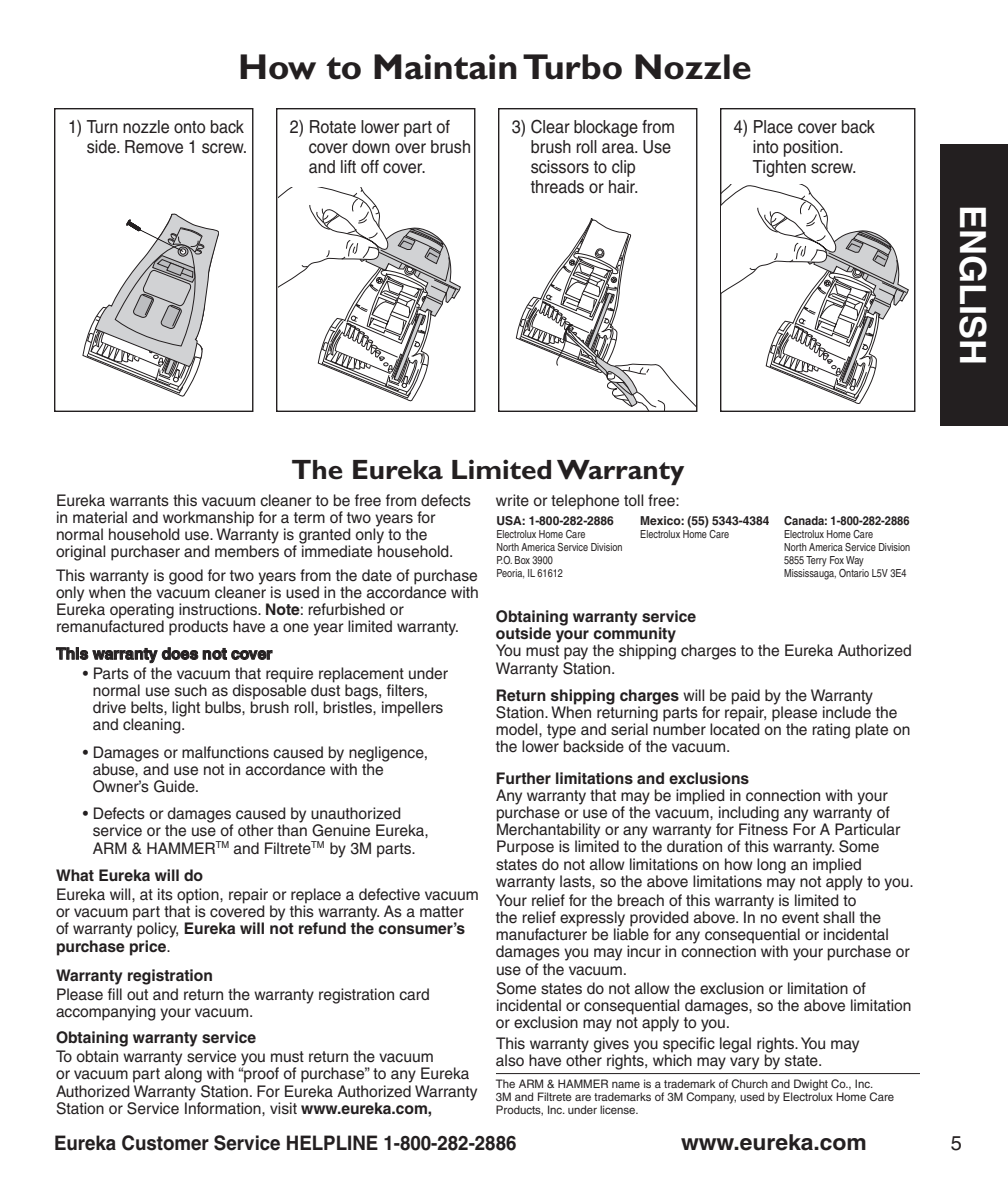
<style>
.page{position:relative;width:1008px;height:1188px;background:#fff}
.page>*{position:absolute;margin:0;border:0;box-sizing:border-box;transform-origin:0 0}
.t1{font:700 36px "Gill Sans";color:#231f20}
.t2{font:700 36px "Helvetica";color:#fff}
.t3{font:700 28px "Gill Sans";color:#231f20}
.t4{font:700 22px "Helvetica";color:#231f20;scale:1.04 1}
.t5{font:700 20px "Helvetica";color:#231f20;scale:.94 1}
.t6{font:20px "Helvetica";color:#231f20}
.t7{font:18px/20px "Helvetica";color:#231f20;scale:.9 1}
.t8{font:16px/17.2px "Helvetica";color:#231f20}
.t9{font:700 16px/17.2px "Helvetica";color:#231f20}
.t10{font:700 12.4px "Helvetica";color:#231f20}
.t11{font:700 12.4px "Helvetica";color:#231f20;scale:.9 1}
.t12{font:11.6px/13.2px "Helvetica";color:#231f20}
.t13{font:11px/13.2px "Helvetica";color:#231f20;scale:.82 1}
.s1{font-weight:700}
</style>
<div class="page">
<svg style="left:83px;top:214px;width:136px;height:182px"></svg>
<div style="left:54px;top:108px;width:199px;height:304px;border:1px solid #231f20"></div>
<svg style="left:516px;top:218px;width:179px;height:192px"></svg>
<div style="left:498px;top:108px;width:199px;height:304px;border:1px solid #231f20"></div>
<div style="left:276px;top:108px;width:199px;height:304px;border:1px solid #231f20"></div>
<div style="left:720px;top:108px;width:195px;height:304px;border:1px solid #231f20"></div>
<svg style="left:278px;top:188px;width:183px;height:213px"></svg>
<svg style="left:722px;top:185px;width:187px;height:219px"></svg>
<div style="left:941px;top:144px;width:67px;height:282px;background:#231f20"></div>
<hr style="left:496px;top:1073px;width:424px;height:1px;background:#231f20">
<h1 class="t1" style="left:238px;top:53px;width:515px">How to MaintainTurbo Nozzle</h1>
<p class="t7" style="left:68px;top:118px;width:201px;text-align:right">1) Turn nozzle onto back side. Remove 1 screw.</p>
<p class="t7" style="left:309px;top:118px;width:182px;text-indent:-19px">2) Rotate lower part of cover down over brush and lift off cover.</p>
<p class="t7" style="left:531px;top:118px;width:162px;text-indent:-19px">3) Clear blockage from brush roll area. Use scissors to clip threads or hair.</p>
<p class="t7" style="left:753px;top:118px;width:137px;text-indent:-19px">4) Place cover back into position.<br>Tighten screw.</p>
<h2 class="t3" style="left:291px;top:459px;width:395px">The Eureka LimitedWarranty</h2>
<p class="t8" style="left:56px;top:493px;width:417px">Eureka warrants this vacuum cleaner to be free from defects in material and workmanship for a term of two years for normal household use. Warranty is granted only to the original purchaser and members of immediate household.</p>
<p class="t8" style="left:56px;top:568px;width:424px">This warranty is good for two years from the date of purchase only when the vacuum cleaner is used in the accordance with Eureka operating instructions. <span class="s1">Note</span>: refurbished or remanufactured products have a one year limited warranty.</p>
<p class="t9" style="left:56px;top:647px;width:218px">This warranty does not cover</p>
<p class="t8" style="left:93px;top:666px;width:357px;text-indent:-10px">• Parts of the vacuum that require replacement under normal use such as disposable dust bags, filters, drive belts, light bulbs, brush roll, bristles, impellers and cleaning.</p>
<p class="t8" style="left:93px;top:745px;width:337px;text-indent:-10px">• Damages or malfunctions caused by negligence, abuse, and use not in accordance with the<br>Owner’s Guide.</p>
<p class="t8" style="left:93px;top:806px;width:338px;text-indent:-10px">• Defects or damages caused by unauthorized service or the use of other than Genuine Eureka,<br>ARM &amp; HAMMER<sup>TM</sup> and Filtrete<sup>TM</sup> by 3M parts.</p>
<p class="t9" style="left:56px;top:868px;width:149px">What Eureka will do</p>
<p class="t8" style="left:56px;top:887px;width:424px">Eureka will, at its option, repair or replace a defective vacuum or vacuum part that is covered by this warranty. As a matter of warranty policy, <span class="s1">Eureka will not refund the consumer’s purchase price</span>.</p>
<p class="t9" style="left:56px;top:968px;width:158px">Warranty registration</p>
<p class="t8" style="left:56px;top:987px;width:375px">Please fill out and return the warranty registration card accompanying your vacuum.</p>
<p class="t9" style="left:56px;top:1030px;width:202px">Obtaining warranty service</p>
<p class="t8" style="left:56px;top:1050px;width:423px">To obtain warranty service you must return the vacuum<br>or vacuum part along with “proof of purchase” to any Eureka Authorized Warranty Station. For Eureka Authorized Warranty Station or Service Information, visit <span class="s1">www.eureka.com,</span></p>
<p class="t8" style="left:496px;top:493px;width:185px">write or telephone toll free:</p>
<p class="t10" style="left:496px;top:516px;width:119px">USA: 1-800-282-2886</p>
<p class="t13" style="left:496px;top:529px;width:155px">Electrolux Home Care<br>North America Service Division<br>P.O. Box 3900<br>Peoria, IL 61612</p>
<p class="t10" style="left:640px;top:516px;width:131px">Mexico: (55) 5343-4384</p>
<p class="t13" style="left:640px;top:529px;width:110px">Electrolux Home Care</p>
<p class="t11" style="left:784px;top:516px;width:141px">Canada: 1-800-282-2886</p>
<p class="t13" style="left:784px;top:529px;width:155px">Electrolux Home Care<br>North America Service Division<br>5855 Terry Fox Way<br>Mississauga, Ontario L5V 3E4</p>
<p class="t9" style="left:496px;top:609px;width:202px">Obtaining warranty service outside your community</p>
<p class="t8" style="left:496px;top:644px;width:417px">You must pay the shipping charges to the Eureka Authorized<br>Warranty Station.</p>
<p class="t8" style="left:496px;top:688px;width:416px"><span class="s1">Return shipping charges</span> will be paid by the Warranty Station. When returning parts for repair, please include the model, type and serial number located on the rating plate on the lower backside of the vacuum.</p>
<p class="t9" style="left:496px;top:771px;width:255px">Further limitations and exclusions</p>
<p class="t8" style="left:496px;top:788px;width:419px">Any warranty that may be implied in connection with your purchase or use of the vacuum, including any warranty of Merchantability or any warranty for Fitness For A Particular Purpose is limited to the duration of this warranty. Some states do not allow limitations on how long an implied warranty lasts, so the above limitations may not apply to you.</p>
<p class="t8" style="left:496px;top:893px;width:415px">Your relief for the breach of this warranty is limited to<br>the relief expressly provided above. In no event shall the manufacturer be liable for any consequential or incidental damages you may incur in connection with your purchase or use of the vacuum.</p>
<p class="t8" style="left:496px;top:981px;width:417px">Some states do not allow the exclusion or limitation of incidental or consequential damages, so the above limitation or exclusion may not apply to you.</p>
<p class="t8" style="left:496px;top:1036px;width:365px">This warranty gives you specific legal rights.You may also have other rights, which may vary by state.</p>
<p class="t12" style="left:496px;top:1078px;width:400px">The ARM &amp; HAMMER name is a trademark of Church and Dwight Co., Inc.<br>3M and Filtrete are trademarks of 3M Company, used by Electrolux Home Care<br>Products, Inc. under license.</p>
<h1 class="t2" style="left:986px;top:205px;width:161px;rotate:90deg">ENGLISH</h1>
<p class="t5" style="left:54px;top:1135px;width:493px">Eureka Customer Service HELPLINE 1-800-282-2886</p>
<h3 class="t4" style="left:681px;top:1134px;width:180px">www.eureka.com</h3>
<p class="t6" style="left:951px;top:1136px;width:13px">5</p>
</div>
